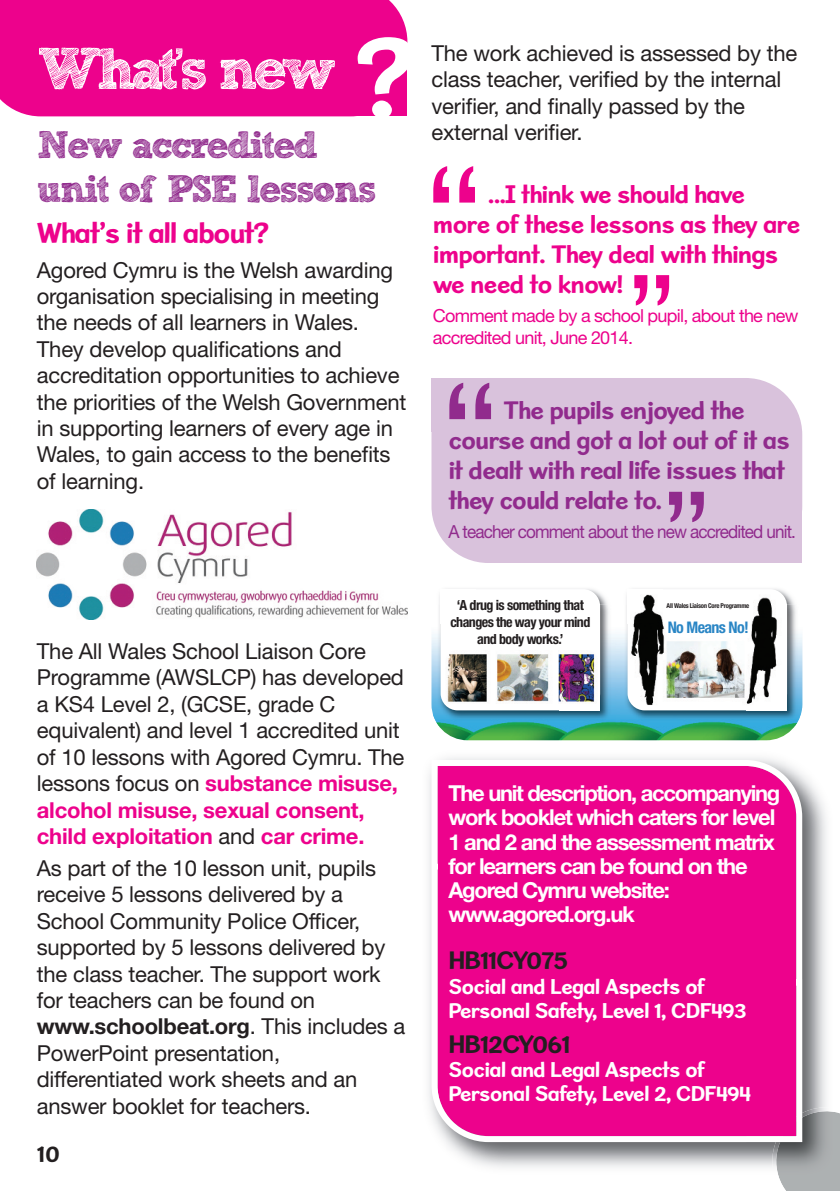
<style>
.page{position:relative;width:840px;height:1191px;background:#fff}
.page>*{position:absolute;margin:0;border:0;box-sizing:border-box;transform-origin:0 0}
.t1{font:144px "Lucida Grande";color:#ed028c}
.t2{font:144px "Lucida Grande";color:#912b8d}
.t3{font:120.2px "Lucida Grande";color:#ed028c}
.t4{font:120.2px "Lucida Grande";color:#912b8d}
.t5{font:700 116.4px "Sweater School Rg";color:#fff}
.t6{font:58px "Sketch Rockwell";letter-spacing:-.09em;color:#fff}
.t7{font:38px/44px "Sketch Rockwell";letter-spacing:-.06em;color:#912b8d}
.t8{font:700 30px "Sweater School Rg";letter-spacing:-.05em;color:#ed028c}
.t9{font:700 26px/30px "Sweater School Rg";letter-spacing:-.04em;color:#912b8d}
.t10{font:700 26px/30px "Sweater School Rg";letter-spacing:-.04em;color:#ed028c}
.t11{font:700 26px "Sweater School Rg";letter-spacing:-.04em;color:#231f20}
.t12{font:700 24px "Sweater School Rg";color:#231f20}
.t13{font:22px/26.4px "Helvetica Neue LT Std";letter-spacing:-.01em;color:#231f20}
.t14{font:700 22px/24px "Helvetica Neue LT Std";letter-spacing:-.055em;color:#fff}
.t15{font:700 22px/24px "Sweater School Rg";letter-spacing:-.04em;color:#fff}
.t16{font:18px/21.6px "Helvetica Neue LT Std";letter-spacing:-.04em;color:#ed028c}
.t17{font:18px "Helvetica Neue LT Std";letter-spacing:-.05em;color:#912b8d;scale:.95 1}
.t18{font:700 condensed 16px "Helvetica Neue LT Std";letter-spacing:-.04em;color:#2a86c5}
.t19{font:700 condensed 14px/16.8px "Helvetica Neue LT Std";letter-spacing:-.04em;color:#231f20;text-align:center}
.t20{font:700 condensed 6.6px "Helvetica Neue LT Std";letter-spacing:-.04em;color:#231f20}
.s1{font-weight:700;color:#ed028c}
.s2{font-weight:700}
</style>
<div class="page">
<div style="left:431px;top:378px;width:370px;height:185px;background:#d9c2dc;border-radius:57px"></div>
<div style="left:708px;top:484px;width:93px;height:79px;background:#d9c2dc"></div>
<div style="left:431px;top:378px;width:82px;height:53px;background:#d9c2dc"></div>
<div style="left:0;top:0;width:407px;height:116px;background:#ed028c"></div>
<div style="left:300px;top:60px;width:107px;height:56px;background:#ed028c"></div>
<div style="left:0;top:0;width:78px;height:23px;background:#ed028c"></div>
<img style="left:37px;top:510px;width:370px;height:110px">
<img style="left:431px;top:634px;width:364px;height:106px">
<img style="left:433px;top:589px;width:182px;height:137px">
<div style="left:440px;top:589px;width:159px;height:121px;background:#fff;border-radius:17px"></div>
<div style="left:559px;top:658px;width:40px;height:52px;background:#fff"></div>
<div style="left:440px;top:589px;width:36px;height:35px;background:#fff"></div>
<img style="left:801px;top:610px;width:1px;height:95px">
<img style="left:620px;top:589px;width:181px;height:137px">
<div style="left:627px;top:589px;width:159px;height:121px;background:#fff;border-radius:17px"></div>
<div style="left:746px;top:658px;width:40px;height:52px;background:#fff"></div>
<div style="left:627px;top:589px;width:35px;height:35px;background:#fff"></div>
<img style="left:629px;top:594px;width:153px;height:111px;border-radius:11px">
<svg style="left:660px;top:594px;width:93px;height:44px"></svg>
<img style="left:445px;top:650px;width:153px;height:59px;border-radius:11px">
<svg style="left:779px;top:1112px;width:60px;height:79px"></svg>
<img style="left:429px;top:757px;width:398px;height:411px">
<img style="left:771px;top:1107px;width:65px;height:70px">
<svg style="left:431px;top:760px;width:370px;height:382px;background:#ed1494"></svg>
<h3 class="t6" style="left:37px;top:45px;width:301px">What’s new</h3>
<h3 class="t5" style="left:354px;top:38px;width:63px">?</h3>
<h3 class="t7" style="left:37px;top:126px;width:341px">New accredited unit of PSE lessons</h3>
<h3 class="t8" style="left:37px;top:222px;width:234px">What’s it all about?</h3>
<p class="t13" style="left:37px;top:259px;width:371px">Agored Cymru is the Welsh awarding organisation specialising in meeting the needs of all learners in Wales.<br>They develop qualifications and accreditation opportunities to achieve the priorities of the Welsh Government in supporting learners of every age in Wales, to gain access to the benefits of learning.</p>
<p class="t13" style="left:431px;top:42px;width:367px">The work achieved is assessed by the class teacher, verified by the internal verifier, and finally passed by the external verifier.</p>
<h1 class="t1" style="left:425px;top:138px;width:59px">“</h1>
<p class="t10" style="left:432px;top:182px;width:369px;text-indent:55px">...I think we should have more of these lessons as they are important. They deal with things we need to know!</p>
<p class="t16" style="left:432px;top:307px;width:367px">Comment made by a school pupil, about the new accredited unit, June 2014.</p>
<h2 class="t3" style="left:627px;top:252px;width:49px">”</h2>
<h1 class="t2" style="left:441px;top:354px;width:59px">“</h1>
<p class="t9" style="left:448px;top:398px;width:343px;text-indent:55px">The pupils enjoyed the course and got a lot out of it as it dealt with real life issues that they could relate to.</p>
<p class="t17" style="left:448px;top:525px;width:367px">A teacher comment about the new accredited unit.</p>
<h2 class="t4" style="left:662px;top:468px;width:49px">”</h2>
<p class="t13" style="left:37px;top:640px;width:369px">The All Wales School Liaison Core Programme (AWSLCP) has developed a KS4 Level 2, (GCSE, grade C equivalent) and level 1 accredited unit of 10 lessons with Agored Cymru. The lessons focus on <span class="s1">substance misuse, alcohol misuse, sexual consent, child exploitation</span> and <span class="s1">car crime.</span></p>
<p class="t13" style="left:37px;top:857px;width:370px">As part of the 10 lesson unit, pupils receive 5 lessons delivered by a<br>School Community Police Officer, supported by 5 lessons delivered by the class teacher. The support work for teachers can be found on <span class="s2">www.schoolbeat.org</span>. This includes a<br>PowerPoint presentation, differentiated work sheets and an answer booklet for teachers.</p>
<p class="t12" style="left:37px;top:1146px;width:25px">10</p>
<p class="t19" style="left:450px;top:598px;width:141px">‘A drug is something that changes the way your mind and body works.’</p>
<p class="t20" style="left:666px;top:603px;width:84px">All Wales Liaison Core Programme</p>
<p class="t18" style="left:667px;top:621px;width:83px">No Means No!</p>
<p class="t14" style="left:448px;top:783px;width:333px">The unit description, accompanying work booklet which caters for level<br>1 and 2 and the assessment matrix for learners can be found on the<br>Agored Cymru website: www.agored.org.uk</p>
<p class="t11" style="left:448px;top:951px;width:121px">HB11CY075</p>
<p class="t15" style="left:448px;top:976px;width:300px">Social and Legal Aspects of<br>Personal Safety, Level 1, CDF493</p>
<p class="t11" style="left:448px;top:1035px;width:124px">HB12CY061</p>
<p class="t15" style="left:448px;top:1059px;width:304px">Social and Legal Aspects of<br>Personal Safety, Level 2, CDF494</p>
</div>
